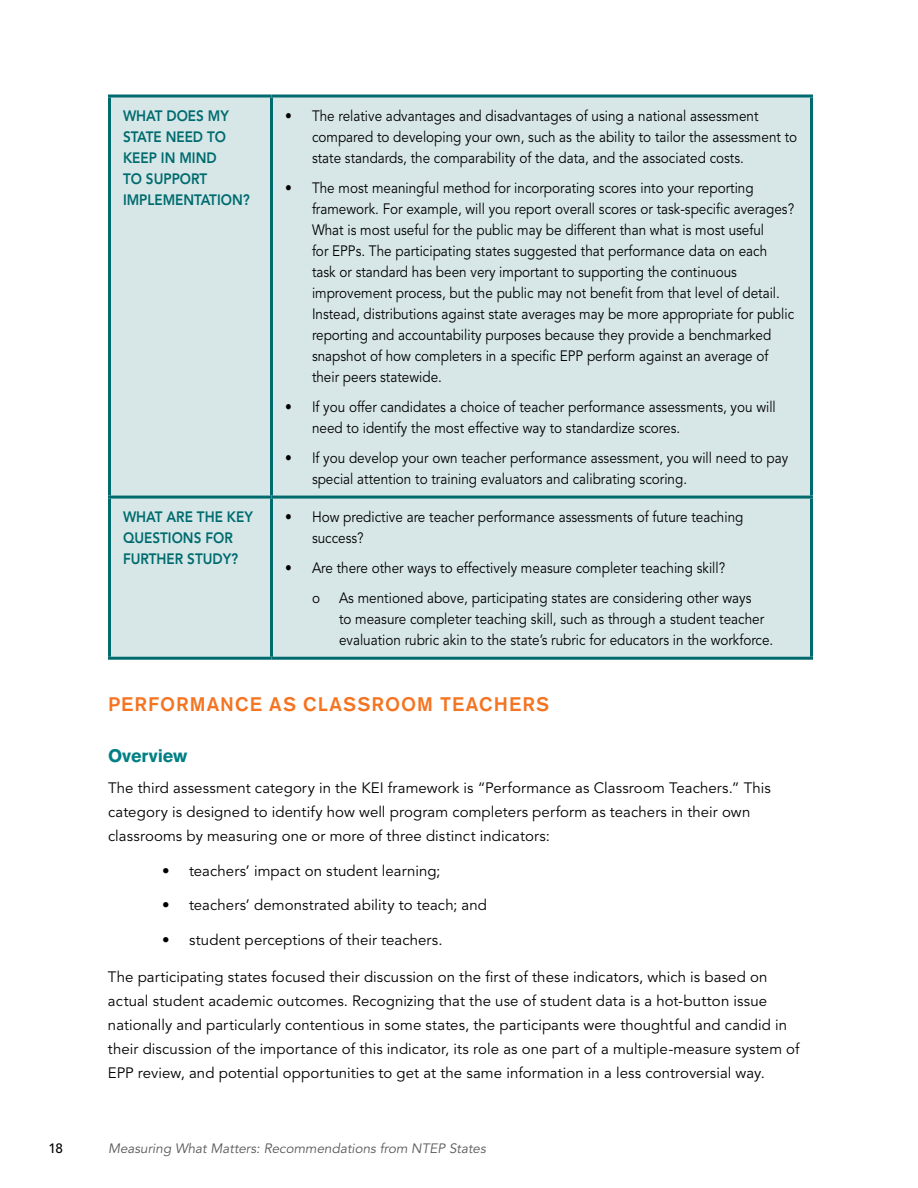
<style>
.page{position:relative;width:918px;height:1188px;background:#fff}
.page>*{position:absolute;margin:0;border:0;box-sizing:border-box;transform-origin:0 0}
.t1{font:500 19.5px "Akzidenz Grotesk BE";letter-spacing:.055em;color:#f47421}
.t2{font:700 18px "Akzidenz Grotesk BE";color:#008084}
.t3{font:15px/21px "Avenir LT Std";color:#000;scale:.9 1}
.t4{font:15px/24px "Avenir LT Std";color:#000}
.t5{font:800 15px/21px "Avenir LT Std";color:#006b6e;scale:.9 1}
.t6{font:italic 13.5px "Avenir LT Std";color:#58595b}
.t7{font:500 13.5px "Avenir LT Std";color:#000}
</style>
<div class="page">
<div style="left:111px;top:98px;width:699px;height:559px;background:#d7e7e8"></div>
<svg style="left:108px;top:94px;width:164px;height:4px"></svg>
<svg style="left:272px;top:94px;width:541px;height:4px"></svg>
<hr style="left:270px;top:98px;width:3px;height:398px;background:#006b6e">
<hr style="left:108px;top:496px;width:164px;height:3px;background:#006b6e">
<hr style="left:272px;top:496px;width:541px;height:3px;background:#006b6e">
<hr style="left:270px;top:499px;width:3px;height:158px;background:#006b6e">
<hr style="left:108px;top:98px;width:3px;height:398px;background:#006b6e">
<hr style="left:810px;top:98px;width:3px;height:398px;background:#006b6e">
<hr style="left:108px;top:499px;width:3px;height:158px;background:#006b6e">
<hr style="left:810px;top:499px;width:3px;height:158px;background:#006b6e">
<hr style="left:108px;top:657px;width:164px;height:3px;background:#006b6e">
<hr style="left:272px;top:657px;width:541px;height:3px;background:#006b6e">
<p class="t5" style="left:123px;top:105px;width:142px">WHAT DOES MY<br>STATE NEED TO<br>KEEP IN MIND<br>TO SUPPORT<br>IMPLEMENTATION?</p>
<p class="t3" style="left:312px;top:106px;width:541px;text-indent:-27px">• The relative advantages and disadvantages of using a national assessment compared to developing your own, such as the ability to tailor the assessment to state standards, the comparability of the data, and the associated costs.</p>
<p class="t3" style="left:312px;top:178px;width:537px;text-indent:-27px">• The most meaningful method for incorporating scores into your reporting framework. For example, will you report overall scores or task-specific averages?<br>What is most useful for the public may be different than what is most useful<br>for EPPs. The participating states suggested that performance data on each task or standard has been very important to supporting the continuous improvement process, but the public may not benefit from that level of detail.<br>Instead, distributions against state averages may be more appropriate for public reporting and accountability purposes because they provide a benchmarked snapshot of how completers in a specific EPP perform against an average of their peers statewide.</p>
<p class="t3" style="left:312px;top:396px;width:517px;text-indent:-27px">• If you offer candidates a choice of teacher performance assessments, you will need to identify the most effective way to standardize scores.</p>
<p class="t3" style="left:312px;top:447px;width:531px;text-indent:-27px">• If you develop your own teacher performance assessment, you will need to pay special attention to training evaluators and calibrating scoring.</p>
<p class="t5" style="left:123px;top:506px;width:146px">WHAT ARE THE KEY<br>QUESTIONS FOR<br>FURTHER STUDY?</p>
<p class="t3" style="left:312px;top:507px;width:481px;text-indent:-27px">• How predictive are teacher performance assessments of future teaching success?</p>
<p class="t3" style="left:312px;top:553px;width:461px;line-height:29.8px;text-indent:-27px">• Are there other ways to effectively measure completer teaching skill? o</p>
<p class="t3" style="left:339px;top:587px;width:484px">As mentioned above, participating states are considering other ways<br>to measure completer teaching skill, such as through a student teacher evaluation rubric akin to the state’s rubric for educators in the workforce.</p>
<h1 class="t1" style="left:108px;top:693px;width:441px">PERFORMANCE AS CLASSROOM TEACHERS</h1>
<p class="t2" style="left:108px;top:746px;width:81px">Overview</p>
<p class="t4" style="left:108px;top:776px;width:664px">The third assessment category in the KEI framework is “Performance as Classroom Teachers.” This category is designed to identify how well program completers perform as teachers in their own classrooms by measuring one or more of three distinct indicators:</p>
<p class="t4" style="left:162px;top:859px;width:280px">• teachers’ impact on student learning;</p>
<p class="t4" style="left:162px;top:893px;width:327px">• teachers’ demonstrated ability to teach; and</p>
<p class="t4" style="left:162px;top:928px;width:282px">• student perceptions of their teachers.</p>
<p class="t4" style="left:108px;top:965px;width:693px">The participating states focused their discussion on the first of these indicators, which is based on actual student academic outcomes. Recognizing that the use of student data is a hot-button issue nationally and particularly contentious in some states, the participants were thoughtful and candid in their discussion of the importance of this indicator, its role as one part of a multiple-measure system of EPP review, and potential opportunities to get at the same information in a less controversial way.</p>
<p class="t7" style="left:49px;top:1141px;width:16px">18</p>
<p class="t6" style="left:108px;top:1141px;width:379px">Measuring What Matters: Recommendations from NTEP States</p>
</div>
